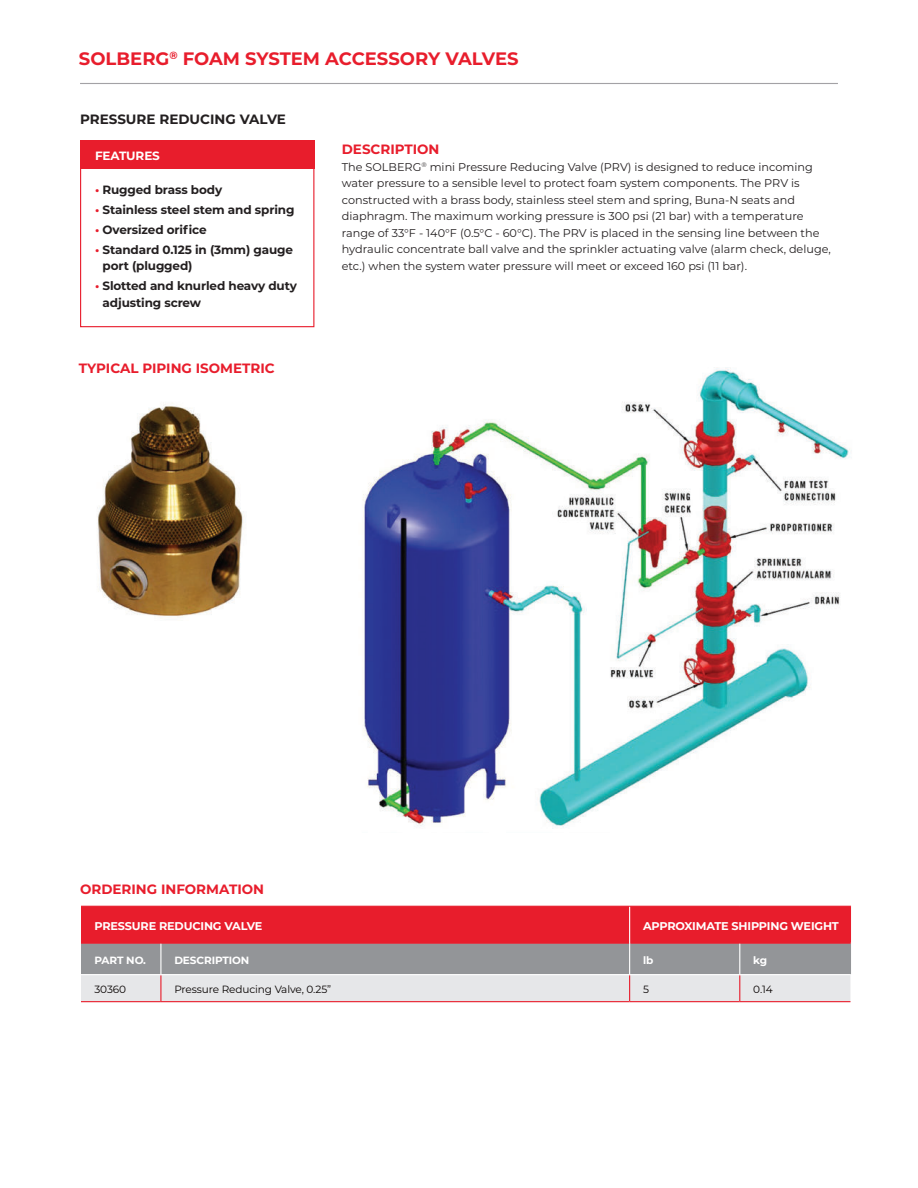
<style>
.page{position:relative;width:918px;height:1188px;background:#fff}
.page>*{position:absolute;margin:0;border:0;box-sizing:border-box;transform-origin:0 0}
.t1{font:700 18px "Montserrat";color:#e81d2c}
.t2{font:700 13.5px "Montserrat";color:#e81d2c}
.t3{font:700 13.5px "Montserrat";color:#231f20}
.t4{font:700 12px/16.5px "Montserrat";letter-spacing:-.01em;color:#231f20}
.t5{font:700 12px "Montserrat";letter-spacing:-.01em;color:#fff}
.t6{font:11.25px/16.5px "Montserrat";color:#231f20}
.t7{font:700 11.25px "Montserrat";letter-spacing:-.015em;color:#fff}
.t8{font:10.5px "Montserrat";letter-spacing:-.01em;color:#080302}
.t9{font:700 10.5px "Montserrat";letter-spacing:-.01em;color:#fff}
.s1{color:#e81d2c}
</style>
<div class="page">
<img style="left:97px;top:367px;width:755px;height:462px">
<hr style="left:80px;top:83px;width:758px;height:1px;background:#a3a2a5">
<div style="left:80px;top:166px;width:234px;height:161px;border:1px solid #e81d2c"></div>
<div style="left:80px;top:141px;width:234px;height:28px;background:#e81d2c"></div>
<hr style="left:740px;top:906px;width:111px;height:1px;background:#e81d2c">
<hr style="left:740px;top:943px;width:111px;height:1px;background:#e81d2c">
<svg style="left:81px;top:906px;width:769px;height:95px;background:#cc7b83"></svg>
<hr style="left:160px;top:944px;width:1px;height:30px;background:#fff">
<hr style="left:629px;top:943px;width:1px;height:31px;background:#fff">
<hr style="left:739px;top:944px;width:1px;height:30px;background:#fff">
<hr style="left:81px;top:974px;width:80px;height:1px;background:#fff">
<hr style="left:161px;top:974px;width:469px;height:1px;background:#fff">
<hr style="left:630px;top:974px;width:110px;height:1px;background:#fff">
<hr style="left:740px;top:974px;width:111px;height:1px;background:#fff">
<hr style="left:629px;top:907px;width:1px;height:36px;background:#fff">
<hr style="left:81px;top:1001px;width:80px;height:1px;background:#e81d2c">
<hr style="left:161px;top:1001px;width:469px;height:1px;background:#e81d2c">
<hr style="left:630px;top:1001px;width:110px;height:1px;background:#e81d2c">
<hr style="left:740px;top:1001px;width:110px;height:1px;background:#e81d2c">
<hr style="left:850px;top:907px;width:1px;height:36px;background:#e81d2c">
<hr style="left:850px;top:944px;width:1px;height:30px;background:#939598">
<h1 class="t1" style="left:79px;top:51px;width:441px">SOLBERG<sup>®</sup> FOAM SYSTEM ACCESSORY VALVES</h1>
<p class="t3" style="left:80px;top:114px;width:207px">PRESSURE REDUCING VALVE</p>
<p class="t5" style="left:95px;top:151px;width:66px">FEATURES</p>
<p class="t4" style="left:95px;top:182px;width:129px"><span class="s1">•</span> Rugged brass body</p>
<p class="t4" style="left:95px;top:202px;width:201px"><span class="s1">•</span> Stainless steel stem and spring</p>
<p class="t4" style="left:95px;top:222px;width:113px"><span class="s1">•</span> Oversized orifice</p>
<p class="t4" style="left:103px;top:242px;width:192px;text-indent:-8px"><span class="s1">•</span> Standard 0.125 in (3mm) gauge port (plugged)</p>
<p class="t4" style="left:103px;top:278px;width:196px;text-indent:-8px"><span class="s1">•</span> Slotted and knurled heavy duty adjusting screw</p>
<p class="t2" style="left:79px;top:363px;width:197px">TYPICAL PIPING ISOMETRIC</p>
<p class="t2" style="left:342px;top:143px;width:99px">DESCRIPTION</p>
<p class="t6" style="left:342px;top:159px;width:491px">The SOLBERG<sup>®</sup> mini Pressure Reducing Valve (PRV) is designed to reduce incoming water pressure to a sensible level to protect foam system components. The PRV is constructed with a brass body, stainless steel stem and spring, Buna-N seats and diaphragm. The maximum working pressure is 300 psi (21 bar) with a temperature range of 33°F - 140°F (0.5°C - 60°C). The PRV is placed in the sensing line between the hydraulic concentrate ball valve and the sprinkler actuating valve (alarm check, deluge, etc.) when the system water pressure will meet or exceed 160 psi (11 bar).</p>
<p class="t2" style="left:80px;top:883px;width:186px">ORDERING INFORMATION</p>
<p class="t7" style="left:94px;top:921px;width:169px">PRESSURE REDUCING VALVE</p>
<p class="t7" style="left:643px;top:921px;width:197px">APPROXIMATE SHIPPING WEIGHT</p>
<p class="t9" style="left:94px;top:956px;width:53px">PART NO.</p>
<p class="t9" style="left:174px;top:956px;width:76px">DESCRIPTION</p>
<p class="t9" style="left:643px;top:956px;width:12px">lb</p>
<p class="t9" style="left:753px;top:956px;width:15px">kg</p>
<p class="t8" style="left:94px;top:985px;width:33px">30360</p>
<p class="t8" style="left:174px;top:985px;width:158px">Pressure Reducing Valve, 0.25”</p>
<p class="t8" style="left:643px;top:985px;width:7px">5</p>
<p class="t8" style="left:753px;top:985px;width:21px">0.14</p>
</div>
